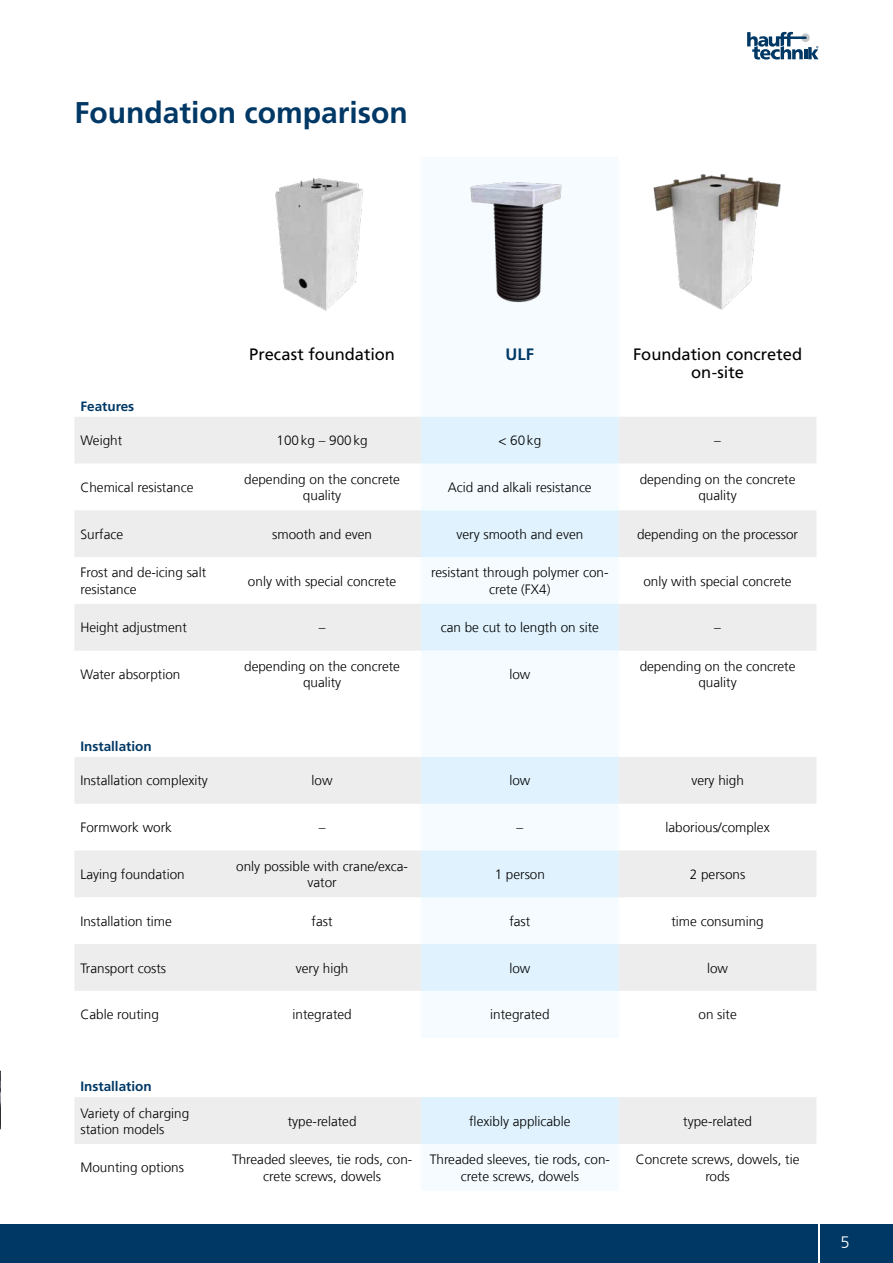
<style>
.page{position:relative;width:893px;height:1263px;background:#fff}
.page>*{position:absolute;margin:0;border:0;box-sizing:border-box;transform-origin:0 0}
.t1{font:700 30px "Frutigerfor Hauff";color:#003865}
.t2{font:16.5px/18px "Frutigerfor Hauff";color:#000;text-align:center}
.t3{font:700 16.5px "Frutigerfor Hauff";color:#003865}
.t4{font:300 16.5px "Frutigerfor Hauff";color:#fff}
.t5{font:300 13.5px/16.2px "Frutigerfor Hauff";color:#000;text-align:center}
.t6{font:700 13.5px "Frutigerfor Hauff";color:#003865}
</style>
<div class="page">
<img style="left:0;top:1070px;width:1px;height:60px">
<svg style="left:74px;top:417px;width:742px;height:727px"></svg>
<svg style="left:421px;top:417px;width:198px;height:93px"></svg>
<svg style="left:421px;top:510px;width:198px;height:634px;fill:#dff2fd"></svg>
<div style="left:421px;top:651px;width:198px;height:106px;background:#f5fbfe"></div>
<div style="left:421px;top:991px;width:198px;height:46px;background:#f5fbfe"></div>
<img style="left:275px;top:178px;width:88px;height:133px">
<img style="left:470px;top:181px;width:92px;height:122px">
<img style="left:653px;top:174px;width:128px;height:136px">
<div style="left:0;top:1225px;width:893px;height:38px;background:#003865"></div>
<hr style="left:819px;top:1213px;width:1px;height:50px;background:#fff">
<svg style="left:747px;top:32px;width:72px;height:28px"></svg>
<h1 class="t1" style="left:74px;top:94px;width:335px">Foundation comparison</h1>
<p class="t2" style="left:249px;top:345px;width:147px">Precast foundation</p>
<p class="t3" style="left:505px;top:344px;width:30px">ULF</p>
<p class="t2" style="left:633px;top:345px;width:171px">Foundation concreted on-site</p>
<p class="t6" style="left:80px;top:398px;width:55px">Features</p>
<p class="t5" style="left:80px;top:432px;width:43px">Weight</p>
<p class="t5" style="left:276px;top:432px;width:93px">100kg – 900kg</p>
<p class="t5" style="left:498px;top:432px;width:44px">&lt; 60kg</p>
<p class="t5" style="left:714px;top:432px;width:8px">–</p>
<p class="t5" style="left:80px;top:479px;width:114px">Chemical resistance</p>
<p class="t5" style="left:244px;top:471px;width:157px">depending on the concrete quality</p>
<p class="t5" style="left:448px;top:479px;width:145px">Acid and alkali resistance</p>
<p class="t5" style="left:640px;top:471px;width:157px">depending on the concrete quality</p>
<p class="t5" style="left:80px;top:526px;width:44px">Surface</p>
<p class="t5" style="left:272px;top:526px;width:101px">smooth and even</p>
<p class="t5" style="left:456px;top:526px;width:128px">very smooth and even</p>
<p class="t5" style="left:637px;top:526px;width:163px">depending on the processor</p>
<p class="t5" style="left:80px;top:564px;width:127px;text-align:left">Frost and de-icing salt resistance</p>
<p class="t5" style="left:248px;top:573px;width:150px">only with special concrete</p>
<p class="t5" style="left:431px;top:564px;width:179px">resistant through polymer con&shy;crete (FX4)</p>
<p class="t5" style="left:643px;top:573px;width:150px">only with special concrete</p>
<p class="t5" style="left:80px;top:619px;width:108px">Height adjustment</p>
<p class="t5" style="left:319px;top:619px;width:8px">–</p>
<p class="t5" style="left:441px;top:619px;width:160px">can be cut to length on site</p>
<p class="t5" style="left:714px;top:619px;width:8px">–</p>
<p class="t5" style="left:80px;top:666px;width:102px">Water absorption</p>
<p class="t5" style="left:244px;top:658px;width:157px">depending on the concrete quality</p>
<p class="t5" style="left:509px;top:666px;width:23px">low</p>
<p class="t5" style="left:640px;top:658px;width:157px">depending on the concrete quality</p>
<p class="t6" style="left:80px;top:738px;width:73px">Installation</p>
<p class="t5" style="left:80px;top:772px;width:129px">Installation complexity</p>
<p class="t5" style="left:312px;top:772px;width:23px">low</p>
<p class="t5" style="left:509px;top:772px;width:23px">low</p>
<p class="t5" style="left:691px;top:772px;width:54px">very high</p>
<p class="t5" style="left:80px;top:819px;width:93px">Formwork work</p>
<p class="t5" style="left:319px;top:819px;width:8px">–</p>
<p class="t5" style="left:516px;top:819px;width:8px">–</p>
<p class="t5" style="left:665px;top:819px;width:106px">laborious/complex</p>
<p class="t5" style="left:80px;top:866px;width:106px">Laying foundation</p>
<p class="t5" style="left:236px;top:858px;width:173px">only possible with crane/exca&shy;vator</p>
<p class="t5" style="left:495px;top:866px;width:52px">1 person</p>
<p class="t5" style="left:690px;top:866px;width:57px">2 persons</p>
<p class="t5" style="left:80px;top:913px;width:93px">Installation time</p>
<p class="t5" style="left:312px;top:913px;width:22px">fast</p>
<p class="t5" style="left:509px;top:913px;width:22px">fast</p>
<p class="t5" style="left:671px;top:913px;width:94px">time consuming</p>
<p class="t5" style="left:80px;top:960px;width:87px">Transport costs</p>
<p class="t5" style="left:296px;top:960px;width:54px">very high</p>
<p class="t5" style="left:509px;top:960px;width:23px">low</p>
<p class="t5" style="left:707px;top:960px;width:23px">low</p>
<p class="t5" style="left:80px;top:1006px;width:80px">Cable routing</p>
<p class="t5" style="left:293px;top:1006px;width:61px">integrated</p>
<p class="t5" style="left:490px;top:1006px;width:61px">integrated</p>
<p class="t5" style="left:698px;top:1006px;width:40px">on site</p>
<p class="t6" style="left:80px;top:1078px;width:73px">Installation</p>
<p class="t5" style="left:80px;top:1105px;width:110px;text-align:left">Variety of charging station models</p>
<p class="t5" style="left:288px;top:1113px;width:70px">type-related</p>
<p class="t5" style="left:469px;top:1113px;width:103px">flexibly applicable</p>
<p class="t5" style="left:683px;top:1113px;width:70px">type-related</p>
<p class="t5" style="left:80px;top:1159px;width:105px">Mounting options</p>
<p class="t5" style="left:232px;top:1151px;width:182px">Threaded sleeves, tie rods, con&shy;crete screws, dowels</p>
<p class="t5" style="left:430px;top:1151px;width:182px">Threaded sleeves, tie rods, con&shy;crete screws, dowels</p>
<p class="t5" style="left:636px;top:1151px;width:165px">Concrete screws, dowels, tie rods</p>
<p class="t4" style="left:840px;top:1232px;width:11px">5</p>
</div>
